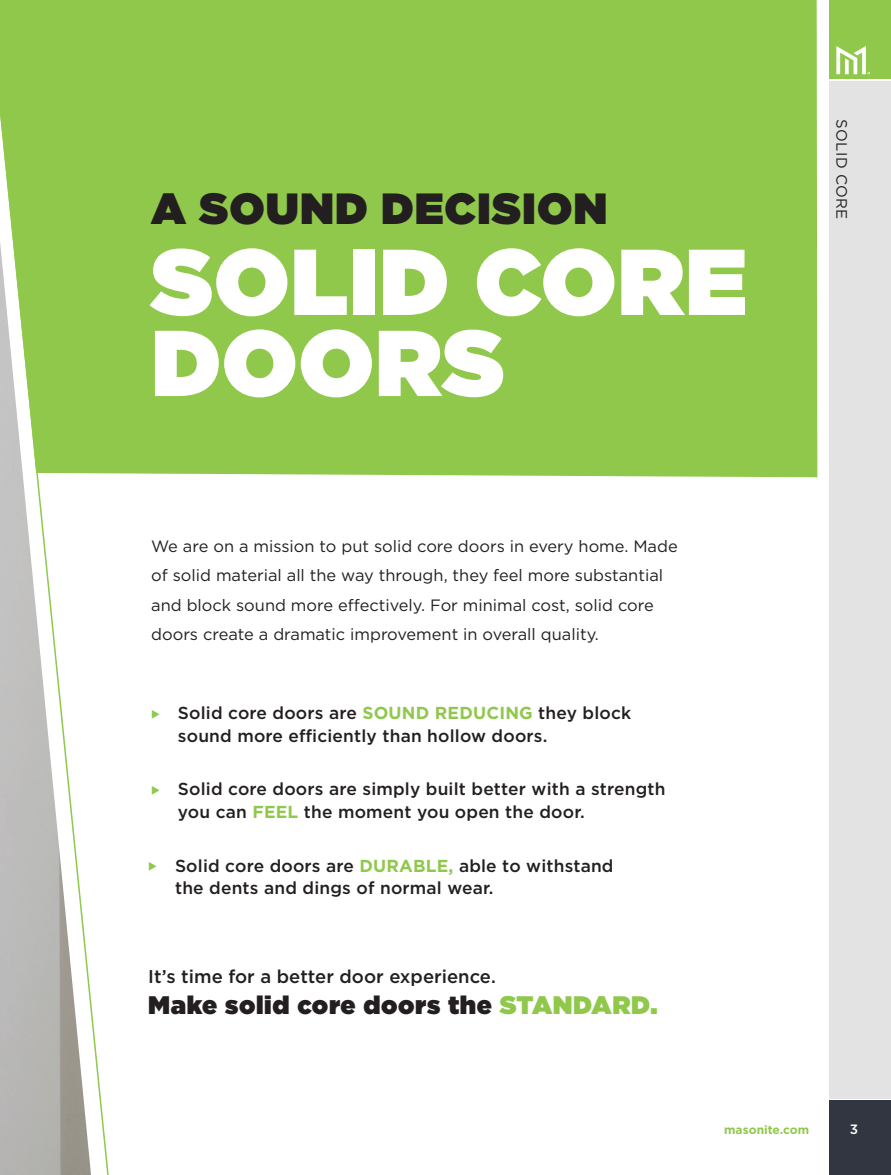
<style>
.page{position:relative;width:891px;height:1175px;background:#fff}
.page>*{position:absolute;margin:0;border:0;box-sizing:border-box;transform-origin:0 0}
.t1{font:900 93.15px "Gotham";letter-spacing:.01em;color:#fff}
.t2{font:900 43.65px "Gotham";letter-spacing:.025em;color:#231f20}
.t3{font:900 25.35px "Gotham";letter-spacing:.025em;color:#231f20}
.t4{font:500 18.45px "Gotham";color:#231f20}
.t5{font:500 17.4px/22.4px "Gotham";letter-spacing:.01em;color:#231f20}
.t6{font:16.35px/29.5px "Gotham";color:#231f20}
.Sidebar{font:15px "Gotham";letter-spacing:.025em;color:#231f20}
.t7{font:500 13.5px "Gotham";color:#fff}
.t8{font:700 12px "Gotham";color:#90c84c}
.s1{color:#90c84c}
.s2{font-weight:700;color:#90c84c}
.s3{font-size:18px}
</style>
<div class="page">
<div style="left:830px;top:0;width:61px;height:79px;background:#90c84c"></div>
<div style="left:830px;top:1099px;width:61px;height:75px;background:#323640"></div>
<svg style="left:836px;top:46px;width:34px;height:28px"></svg>
<div style="left:830px;top:81px;width:61px;height:1017px;background:#e2e3e2"></div>
<div style="left:112px;top:0;width:705px;height:477px;background:#90c84c"></div>
<svg style="left:0;top:0;width:112px;height:1174px"></svg>
<p class="t2" style="left:151px;top:177px;width:458px">A SOUND DECISION</p>
<p class="t1" style="left:151px;top:215px;width:597px">SOLID CORE</p>
<p class="t1" style="left:151px;top:296px;width:355px">DOORS</p>
<p class="t6" style="left:151px;top:531px;width:528px">We are on a mission to put solid core doors in every home. Made of solid material all the way through, they feel more substantial and block sound more effectively. For minimal cost, solid core doors create a dramatic improvement in overall quality.</p>
<p class="t5" style="left:178px;top:701px;width:455px;text-indent:-27px"><span class="s1">◆</span> Solid core doors are <span class="s2">SOUND REDUCING</span> they block sound more efficiently than hollow doors.</p>
<p class="t5" style="left:178px;top:778px;width:489px;text-indent:-27px"><span class="s1">◆</span> Solid core doors are simply built better with a strength you can <span class="s2">FEEL</span> the moment you open the door.</p>
<p class="t5" style="left:175px;top:854px;width:440px;text-indent:-27px"><span class="s1">◆</span> Solid core doors are <span class="s2">DURABLE,</span> able to withstand the dents and dings of normal wear.</p>
<p class="t4" style="left:148px;top:964px;width:349px">It’s time for a better door experience<span class="s3">.</span></p>
<p class="t3" style="left:148px;top:986px;width:511px">Make solid core doors the <span class="s1">STANDARD.</span></p>
<p class="Sidebar" style="left:851px;top:119px;width:102px;rotate:90deg">SOLID CORE</p>
<p class="t8" style="left:724px;top:1122px;width:86px">masonite.com</p>
<p class="t7" style="left:850px;top:1120px;width:10px">3</p>
</div>
